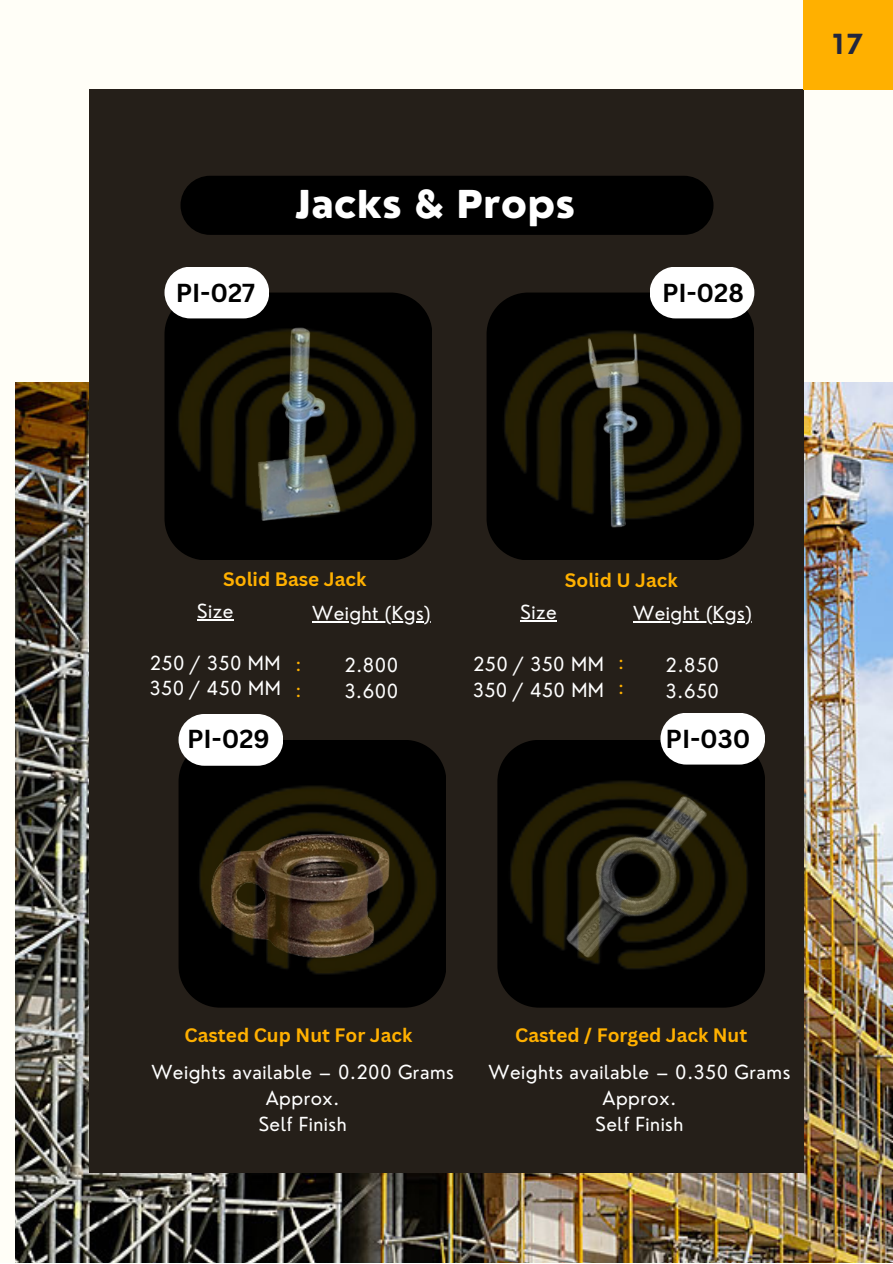
<style>
.page{position:relative;width:893px;height:1264px;background:#fff}
.page>*{position:absolute;margin:0;border:0;box-sizing:border-box;transform-origin:0 0}
.t1{font:800 37.5px "Nourd";color:#fff}
.t2{font:700 27px "Nourd";color:#22263e}
.t3{font:700 25.35px "Canva Sans";color:#000}
.t4{font:18.9px/25.8px "Nourd";letter-spacing:.025em;color:#fff;text-align:center}
.t5{font:700 18.9px "Canva Sans";color:#ffb000}
.t6{font:18.9px "Nourd";color:#ffb000}
</style>
<div class="page">
<div style="left:0;top:0;width:892px;height:1262px;background:#fffef7"></div>
<img style="left:15px;top:382px;width:877px;height:880px">
<div style="left:89px;top:89px;width:714px;height:1084px;background:#251f19"></div>
<div style="left:803px;top:0;width:89px;height:89px;background:#ffb000"></div>
<svg style="left:178px;top:740px;width:268px;height:267px;background:#040403"></svg>
<div style="left:180px;top:176px;width:533px;height:59px;background:#000;border-radius:30px"></div>
<img style="left:167px;top:267px;width:265px;height:293px">
<img style="left:489px;top:279px;width:266px;height:281px">
<img style="left:501px;top:740px;width:264px;height:268px">
<hr style="left:197px;top:619px;width:37px;height:1px;background:#fff">
<hr style="left:312px;top:621px;width:119px;height:1px;background:#fff">
<hr style="left:520px;top:620px;width:37px;height:1px;background:#fff">
<hr style="left:633px;top:621px;width:119px;height:1px;background:#fff">
<div style="left:164px;top:267px;width:105px;height:51px;background:#fff;border-radius:26px"></div>
<div style="left:649px;top:267px;width:105px;height:51px;background:#fff;border-radius:26px"></div>
<div style="left:178px;top:714px;width:105px;height:51px;background:#fff;border-radius:26px"></div>
<div style="left:660px;top:712px;width:105px;height:52px;background:#fff;border-radius:26px"></div>
<img style="left:164px;top:318px;width:266px;height:214px">
<img style="left:486px;top:321px;width:269px;height:213px">
<img style="left:182px;top:775px;width:264px;height:214px">
<img style="left:497px;top:770px;width:265px;height:214px">
<p class="t1" style="left:295px;top:181px;width:282px">Jacks &amp; Props</p>
<p class="t3" style="left:176px;top:275px;width:81px">PI-027</p>
<p class="t3" style="left:662px;top:275px;width:83px">PI-028</p>
<p class="t2" style="left:832px;top:27px;width:32px">17</p>
<p class="t5" style="left:223px;top:566px;width:144px">Solid Base Jack</p>
<p class="t5" style="left:565px;top:566px;width:114px">Solid U Jack</p>
<p class="t4" style="left:197px;top:598px;width:38px">Size</p>
<p class="t4" style="left:150px;top:649px;width:132px">250 / 350 MM</p>
<p class="t4" style="left:150px;top:675px;width:132px">350 / 450 MM</p>
<p class="t6" style="left:295px;top:652px;width:7px">:</p>
<p class="t6" style="left:295px;top:678px;width:7px">:</p>
<p class="t4" style="left:312px;top:600px;width:120px">Weight (Kgs)</p>
<p class="t4" style="left:344px;top:651px;width:55px">2.800</p>
<p class="t4" style="left:344px;top:677px;width:55px">3.600</p>
<p class="t4" style="left:520px;top:599px;width:38px">Size</p>
<p class="t4" style="left:473px;top:651px;width:132px">250 / 350 MM</p>
<p class="t4" style="left:473px;top:676px;width:132px">350 / 450 MM</p>
<p class="t6" style="left:618px;top:649px;width:7px">:</p>
<p class="t6" style="left:618px;top:675px;width:7px">:</p>
<p class="t4" style="left:633px;top:600px;width:120px">Weight (Kgs)</p>
<p class="t4" style="left:666px;top:651px;width:55px">2.850</p>
<p class="t4" style="left:666px;top:677px;width:55px">3.650</p>
<p class="t3" style="left:187px;top:721px;width:84px">PI-029</p>
<p class="t3" style="left:665px;top:721px;width:86px">PI-030</p>
<p class="t5" style="left:184px;top:1021px;width:229px">Casted Cup Nut For Jack</p>
<p class="t5" style="left:515px;top:1021px;width:234px">Casted / Forged Jack Nut</p>
<p class="t4" style="left:151px;top:1059px;width:304px">Weights available – 0.200 Grams<br>Approx.</p>
<p class="t4" style="left:259px;top:1110px;width:89px">Self Finish</p>
<p class="t4" style="left:488px;top:1059px;width:303px">Weights available – 0.350 Grams<br>Approx.</p>
<p class="t4" style="left:595px;top:1110px;width:89px">Self Finish</p>
</div>
